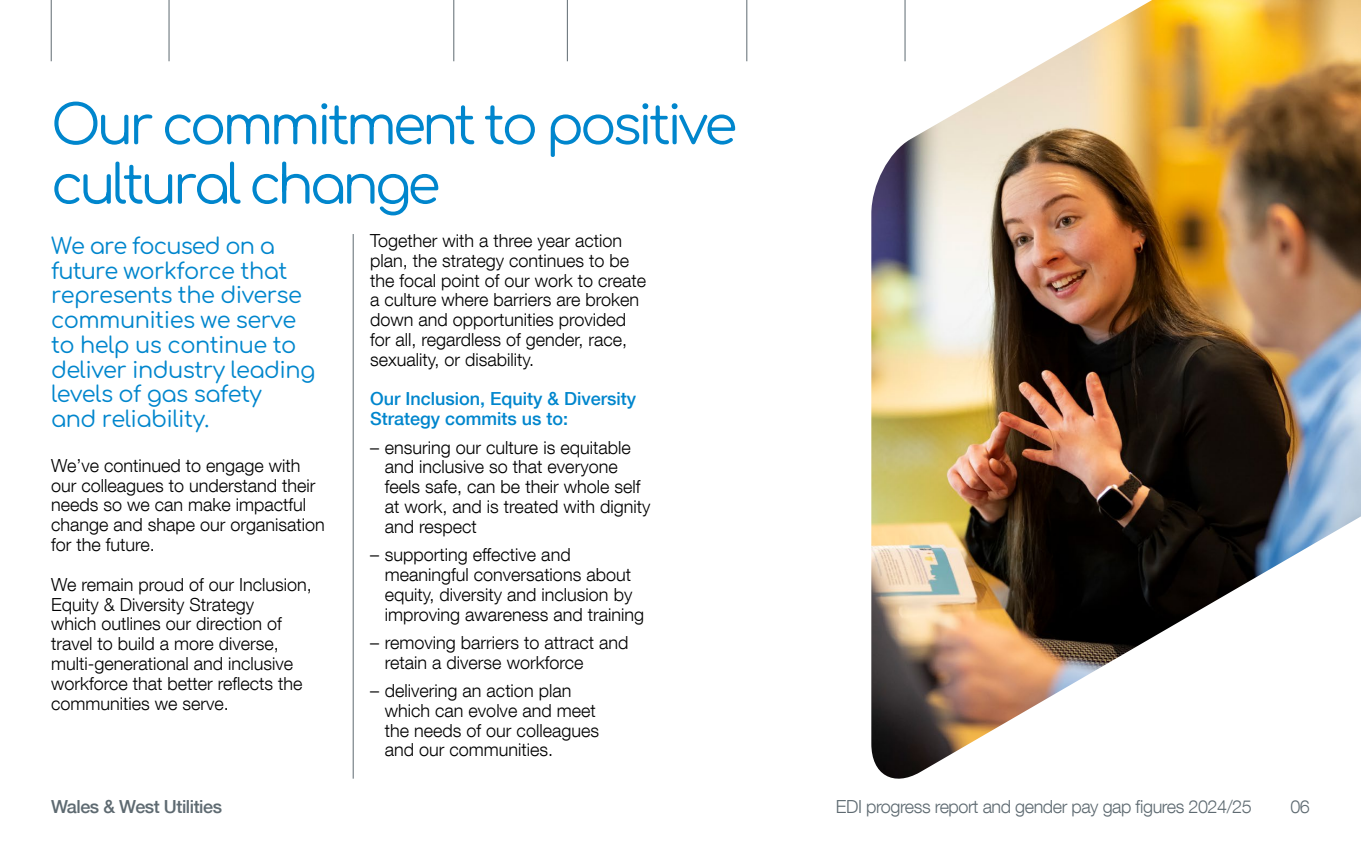
<style>
.page{position:relative;width:1361px;height:851px;background:#fff}
.page>*{position:absolute;margin:0;border:0;box-sizing:border-box;transform-origin:0 0}
.t1{font:54px/59.4px "Comfortaa";letter-spacing:-.075em;color:#0086cd}
.t2{font:22.5px/24.8px "Comfortaa";letter-spacing:-.025em;color:#0086cd}
.t3{font:300 18px/19.8px "Helvetica Neue LT Com";color:#000}
.t4{font:500 18px/19.8px "Helvetica Neue LT Com";color:#0086cd}
.t5{font:300 18px "Helvetica Neue LT Com";letter-spacing:-.025em;color:#5e6a71}
.t6{font:500 18px "Helvetica Neue LT Com";letter-spacing:-.025em;color:#5e6a71}
</style>
<div class="page">
<img style="left:871px;top:0;width:490px;height:778px">
<hr style="left:353px;top:234px;width:1px;height:544px;background:#5e6a71">
<hr style="left:51px;top:0;width:1px;height:61px;background:#5e6a71">
<hr style="left:169px;top:0;width:1px;height:61px;background:#5e6a71">
<hr style="left:453px;top:0;width:1px;height:61px;background:#5e6a71">
<hr style="left:567px;top:0;width:1px;height:61px;background:#5e6a71">
<hr style="left:905px;top:0;width:1px;height:61px;background:#5e6a71">
<hr style="left:746px;top:0;width:1px;height:61px;background:#5e6a71">
<h1 class="t1" style="left:51px;top:88px;width:688px">Our commitment to positive cultural change</h1>
<p class="t2" style="left:51px;top:230px;width:266px">We are focused on a future workforce that represents the diverse communities we serve to help us continue to deliver industry leading levels of gas safety<br>and reliability.</p>
<p class="t3" style="left:51px;top:455px;width:275px">We’ve continued to engage with our colleagues to understand their needs so we can make impactful change and shape our organisation for the future.</p>
<p class="t3" style="left:51px;top:574px;width:262px">We remain proud of our Inclusion,<br>Equity &amp; Diversity Strategy<br>which outlines our direction of travel to build a more diverse, multi-generational and inclusive workforce that better reflects the communities we serve.</p>
<p class="t3" style="left:370px;top:230px;width:278px">Together with a three year action plan, the strategy continues to be the focal point of our work to create a culture where barriers are broken down and opportunities provided for all, regardless of gender, race, sexuality, or disability.</p>
<p class="t4" style="left:370px;top:389px;width:268px">Our Inclusion, Equity &amp; Diversity<br>Strategy commits us to:</p>
<p class="t3" style="left:385px;top:437px;width:267px;text-indent:-15px">– ensuring our culture is equitable and inclusive so that everyone feels safe, can be their whole self at work, and is treated with dignity and respect</p>
<p class="t3" style="left:385px;top:544px;width:261px;text-indent:-15px">– supporting effective and meaningful conversations about equity, diversity and inclusion by improving awareness and training</p>
<p class="t3" style="left:385px;top:632px;width:245px;text-indent:-15px">– removing barriers to attract and retain a diverse workforce</p>
<p class="t3" style="left:385px;top:680px;width:216px;text-indent:-15px">– delivering an action plan which can evolve and meet the needs of our colleagues and our communities.</p>
<p class="t6" style="left:51px;top:795px;width:172px">Wales &amp; West Utilities</p>
<p class="t5" style="left:836px;top:795px;width:417px">EDI progress report and gender pay gap figures 2024/25</p>
<p class="t5" style="left:1290px;top:795px;width:21px">06</p>
</div>
